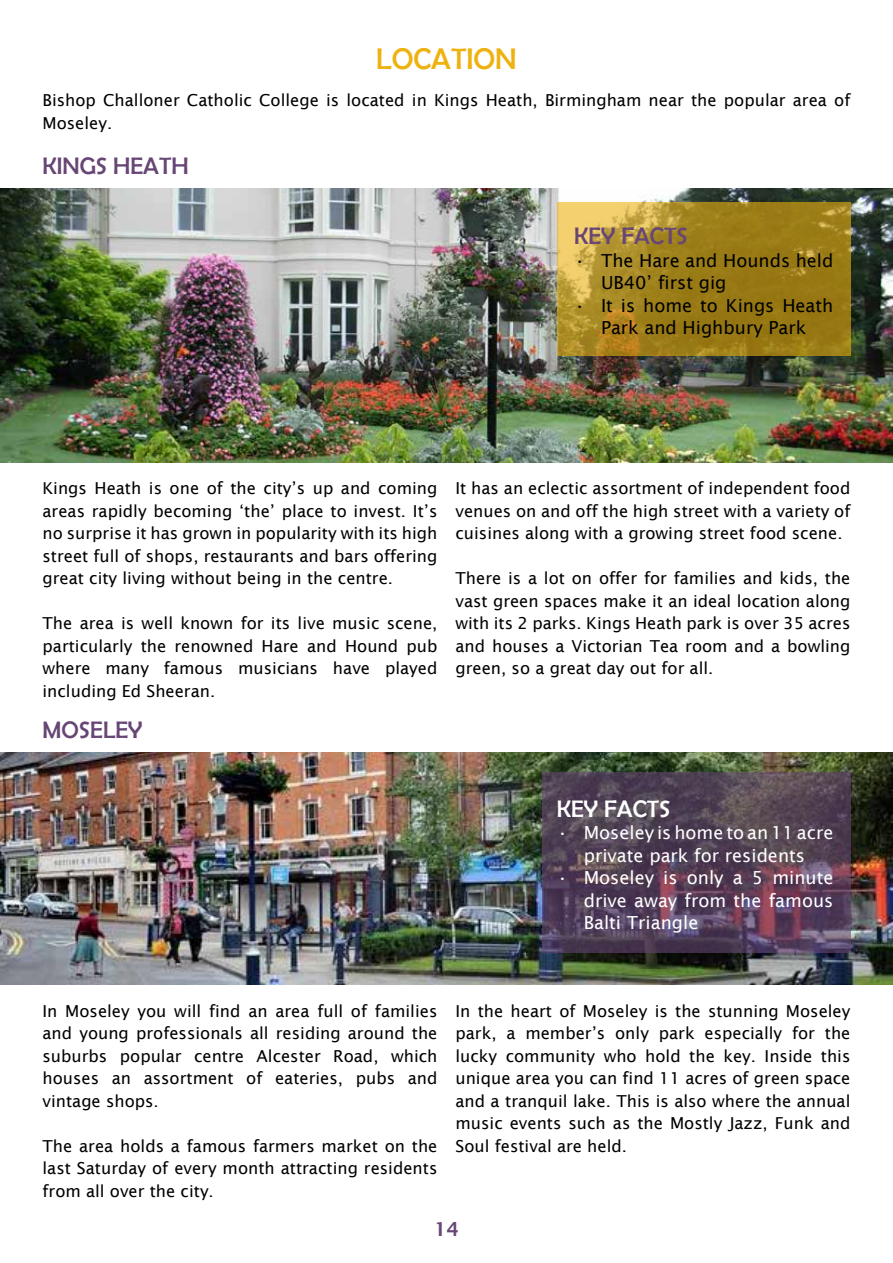
<style>
.page{position:relative;width:893px;height:1263px;background:#fff}
.page>*{position:absolute;margin:0;border:0;box-sizing:border-box;transform-origin:0 0}
.t1{font:30px "Berlin Sans FB";color:#eeb210}
.t2{font:24px "Berlin Sans FB";color:#674675}
.t3{font:24px "Berlin Sans FB";color:#fff}
.t4{font:600 19.5px "Lucida Sans";color:#674675}
.t5{font:18px/22.5px "Lucida Sans";color:#fff;text-align:center}
.t6{font:18px/22.5px "Lucida Sans";color:#000}
.t7{font:16.5px/22.5px "Lucida Sans";color:#000;text-align:justify}
</style>
<div class="page">
<img style="left:0;top:188px;width:893px;height:275px">
<img style="left:0;top:753px;width:893px;height:232px">
<svg style="left:557px;top:202px;width:293px;height:153px;background:#a78823"></svg>
<svg style="left:542px;top:772px;width:308px;height:180px;background:#564358"></svg>
<h1 class="t1" style="left:376px;top:43px;width:142px">LOCATION</h1>
<p class="t7" style="left:43px;top:89px;width:809px">Bishop Challoner Catholic College is located in Kings Heath, Birmingham near the popular area of<br>Moseley.</p>
<h2 class="t2" style="left:43px;top:152px;width:148px">KINGS HEATH</h2>
<h2 class="t2" style="left:574px;top:223px;width:115px">KEY FACTS</h2>
<p class="t6" style="left:601px;top:249px;width:234px;text-indent:-27px">• The Hare and Hounds held<br>UB40’ first gig</p>
<p class="t6" style="left:574px;top:294px;width:261px;text-align:center">• It is home to Kings Heath<br>Park and Highbury Park</p>
<p class="t7" style="left:43px;top:477px;width:396px">Kings Heath is one of the city’s up and coming areas rapidly becoming ‘the’ place to invest. It’s no surprise it has grown in popularity with its high street full of shops, restaurants and bars offering great city living without being in the centre.</p>
<p class="t7" style="left:43px;top:612px;width:396px">The area is well known for its live music scene, particularly the renowned Hare and Hound pub where many famous musicians have played including Ed Sheeran.</p>
<h2 class="t2" style="left:43px;top:717px;width:101px">MOSELEY</h2>
<p class="t7" style="left:455px;top:477px;width:396px">It has an eclectic assortment of independent food venues on and off the high street with a variety of cuisines along with a growing street food scene.</p>
<p class="t7" style="left:455px;top:567px;width:396px">There is a lot on offer for families and kids, the vast green spaces make it an ideal location along with its 2 parks. Kings Heath park is over 35 acres and houses a Victorian Tea room and a bowling green, so a great day out for all.</p>
<h2 class="t3" style="left:557px;top:795px;width:115px">KEY FACTS</h2>
<p class="t5" style="left:557px;top:822px;width:278px">• Moseley is home to an 11 acre private park for residents</p>
<p class="t5" style="left:584px;top:867px;width:251px;text-align:justify;text-indent:-27px">• Moseley is only a 5 minute drive away from the famous Balti Triangle</p>
<p class="t7" style="left:43px;top:999px;width:396px">In Moseley you will find an area full of families and young professionals all residing around the suburbs popular centre Alcester Road, which houses an assortment of eateries, pubs and vintage shops.</p>
<p class="t7" style="left:43px;top:1134px;width:396px">The area holds a famous farmers market on the last Saturday of every month attracting residents from all over the city.</p>
<p class="t7" style="left:455px;top:999px;width:396px">In the heart of Moseley is the stunning Moseley park, a member’s only park especially for the lucky community who hold the key. Inside this unique area you can find 11 acres of green space and a tranquil lake. This is also where the annual music events such as the Mostly Jazz, Funk and Soul festival are held.</p>
<p class="t4" style="left:434px;top:1217px;width:26px">14</p>
</div>
